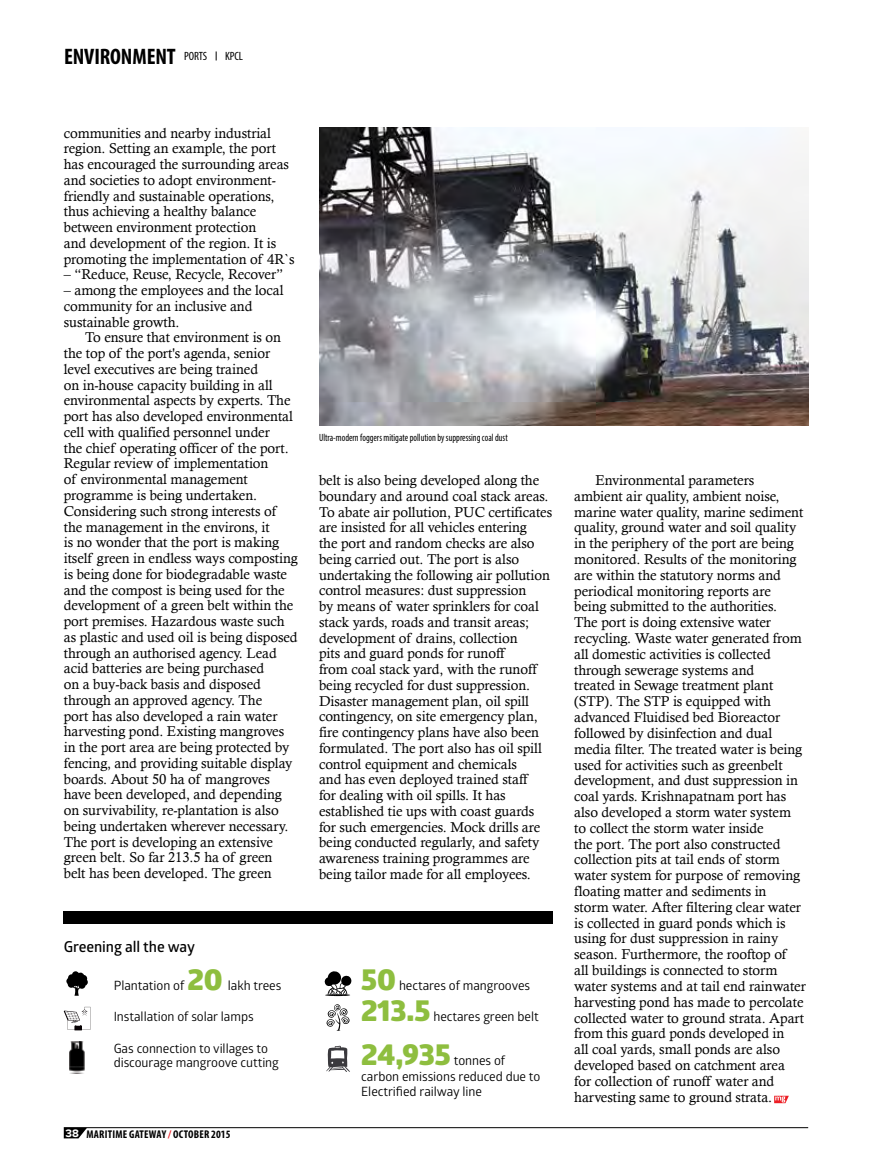
<style>
.page{position:relative;width:872px;height:1170px;background:#fff}
.page>*{position:absolute;margin:0;border:0;box-sizing:border-box;transform-origin:0 0}
.t1{font:800 30px "Glober";letter-spacing:-.005em;color:#8ebe3f}
.t2{font:700 condensed 22.5px "Myriad Pro";letter-spacing:-.005em;color:#000}
.t3{font:600 15px "Glober";letter-spacing:-.005em;color:#000}
.t4{font:14.25px/15.8px "Calisto";letter-spacing:-.005em;color:#000}
.t5{font:12.75px/15.3px "Glober";letter-spacing:-.005em;color:#000}
.t6{font:condensed 12px "Myriad Pro";color:#000}
.t7{font:700 condensed 11.25px "Myriad Pro";letter-spacing:.02em;color:#000}
.t8{font:condensed 10.5px "Myriad Pro";color:#000;scale:.9 1}
.s1{font-family:"Proxima Nova";font-stretch:normal;color:#fff}
.s2{color:#ed1d24}
</style>
<div class="page">
<img style="left:319px;top:127px;width:489px;height:298px">
<div style="left:64px;top:910px;width:489px;height:13px;background:#000"></div>
<svg style="left:326px;top:1004px;width:24px;height:26px"></svg>
<svg style="left:64px;top:1006px;width:26px;height:24px"></svg>
<svg style="left:66px;top:971px;width:22px;height:24px"></svg>
<svg style="left:326px;top:1045px;width:24px;height:26px"></svg>
<svg style="left:324px;top:971px;width:28px;height:25px"></svg>
<svg style="left:774px;top:1095px;width:15px;height:8px"></svg>
<hr style="left:64px;top:1127px;width:744px;height:1px;background:#000">
<svg style="left:64px;top:1127px;width:23px;height:11px"></svg>
<img style="left:70px;top:1041px;width:15px;height:32px">
<h2 class="t2" style="left:64px;top:42px;width:126px">ENVIRONMENT <sup>ports</sup></h2>
<p class="t6" style="left:225px;top:49px;width:6px">kpcl</p>
<p class="t4" style="left:64px;top:125px;width:232px">communities and nearby industrial region. Setting an example, the port has encouraged the surrounding areas and societies to adopt environment&shy;friendly and sustainable operations, thus achieving a healthy balance between environment protection<br>and development of the region. It is promoting the implementation of 4R`s</p>
<p class="t4" style="left:64px;top:266px;width:221px">– “Reduce, Reuse, Recycle, Recover”</p>
<p class="t4" style="left:64px;top:282px;width:221px">– among the employees and the local community for an inclusive and sustainable growth.</p>
<p class="t4" style="left:64px;top:329px;width:235px;text-indent:21px">To ensure that environment is on the top of the port's agenda, senior level executives are being trained<br>on in-house capacity building in all environmental aspects by experts. The port has also developed environmental cell with qualified personnel under<br>the chief operating officer of the port.<br>Regular review of implementation<br>of environmental management programme is being undertaken.<br>Considering such strong interests of the management in the environs, it<br>is no wonder that the port is making itself green in endless ways composting is being done for biodegradable waste and the compost is being used for the development of a green belt within the port premises. Hazardous waste such as plastic and used oil is being disposed through an authorised agency. Lead acid batteries are being purchased<br>on a buy-back basis and disposed through an approved agency. The<br>port has also developed a rain water harvesting pond. Existing mangroves in the port area are being protected by fencing, and providing suitable display boards. About 50 ha of mangroves have been developed, and depending on survivability, re-plantation is also being undertaken wherever necessary.<br>The port is developing an extensive green belt. So far 213.5 ha of green belt has been developed. The green</p>
<p class="t3" style="left:64px;top:935px;width:133px">Greening all the way</p>
<p class="t5" style="left:114px;top:977px;width:72px">Plantation of</p>
<h1 class="t1" style="left:188px;top:956px;width:37px">20</h1>
<p class="t5" style="left:228px;top:977px;width:55px">lakh trees</p>
<p class="t5" style="left:114px;top:1008px;width:141px">Installation of solar lamps</p>
<p class="t5" style="left:114px;top:1040px;width:167px;line-height:14.2px">Gas connection to villages to discourage mangroove cutting</p>
<p class="t7" style="left:66px;top:1127px;width:166px"><span class="s1">38</span> MARITIME GATEWAY <span class="s2">/</span> OCTOBER 2015</p>
<p class="t8" style="left:319px;top:431px;width:211px">Ultra-modern foggers mitigate pollution by suppressing coal dust</p>
<p class="t4" style="left:319px;top:472px;width:235px">belt is also being developed along the boundary and around coal stack areas.<br>To abate air pollution, PUC certificates are insisted for all vehicles entering<br>the port and random checks are also being carried out. The port is also undertaking the following air pollution control measures: dust suppression<br>by means of water sprinklers for coal stack yards, roads and transit areas; development of drains, collection<br>pits and guard ponds for runoff<br>from coal stack yard, with the runoff being recycled for dust suppression.<br>Disaster management plan, oil spill contingency, on site emergency plan, fire contingency plans have also been formulated. The port also has oil spill control equipment and chemicals<br>and has even deployed trained staff<br>for dealing with oil spills. It has established tie ups with coast guards for such emergencies. Mock drills are being conducted regularly, and safety awareness training programmes are being tailor made for all employees.</p>
<p class="t4" style="left:574px;top:472px;width:233px;text-indent:21px">Environmental parameters ambient air quality, ambient noise, marine water quality, marine sediment quality, ground water and soil quality in the periphery of the port are being monitored. Results of the monitoring are within the statutory norms and periodical monitoring reports are being submitted to the authorities.<br>The port is doing extensive water recycling. Waste water generated from all domestic activities is collected through sewerage systems and<br>treated in Sewage treatment plant (STP). The STP is equipped with advanced Fluidised bed Bioreactor followed by disinfection and dual media filter. The treated water is being used for activities such as greenbelt development, and dust suppression in coal yards. Krishnapatnam port has also developed a storm water system to collect the storm water inside<br>the port. The port also constructed collection pits at tail ends of storm water system for purpose of removing floating matter and sediments in<br>storm water. After filtering clear water is collected in guard ponds which is using for dust suppression in rainy season. Furthermore, the rooftop of<br>all buildings is connected to storm water systems and at tail end rainwater harvesting pond has made to percolate collected water to ground strata. Apart from this guard ponds developed in<br>all coal yards, small ponds are also developed based on catchment area<br>for collection of runoff water and harvesting same to ground strata.</p>
<h1 class="t1" style="left:361px;top:956px;width:36px">50</h1>
<p class="t5" style="left:399px;top:977px;width:133px">hectares of mangrooves</p>
<h1 class="t1" style="left:361px;top:988px;width:71px">213.5</h1>
<p class="t5" style="left:433px;top:1008px;width:107px">hectares green belt</p>
<h1 class="t1" style="left:361px;top:1032px;width:91px">24,935</h1>
<p class="t5" style="left:361px;top:1052px;width:180px;text-indent:92px">tonnes of carbon emissions reduced due to<br>Electrified railway line</p>
</div>
